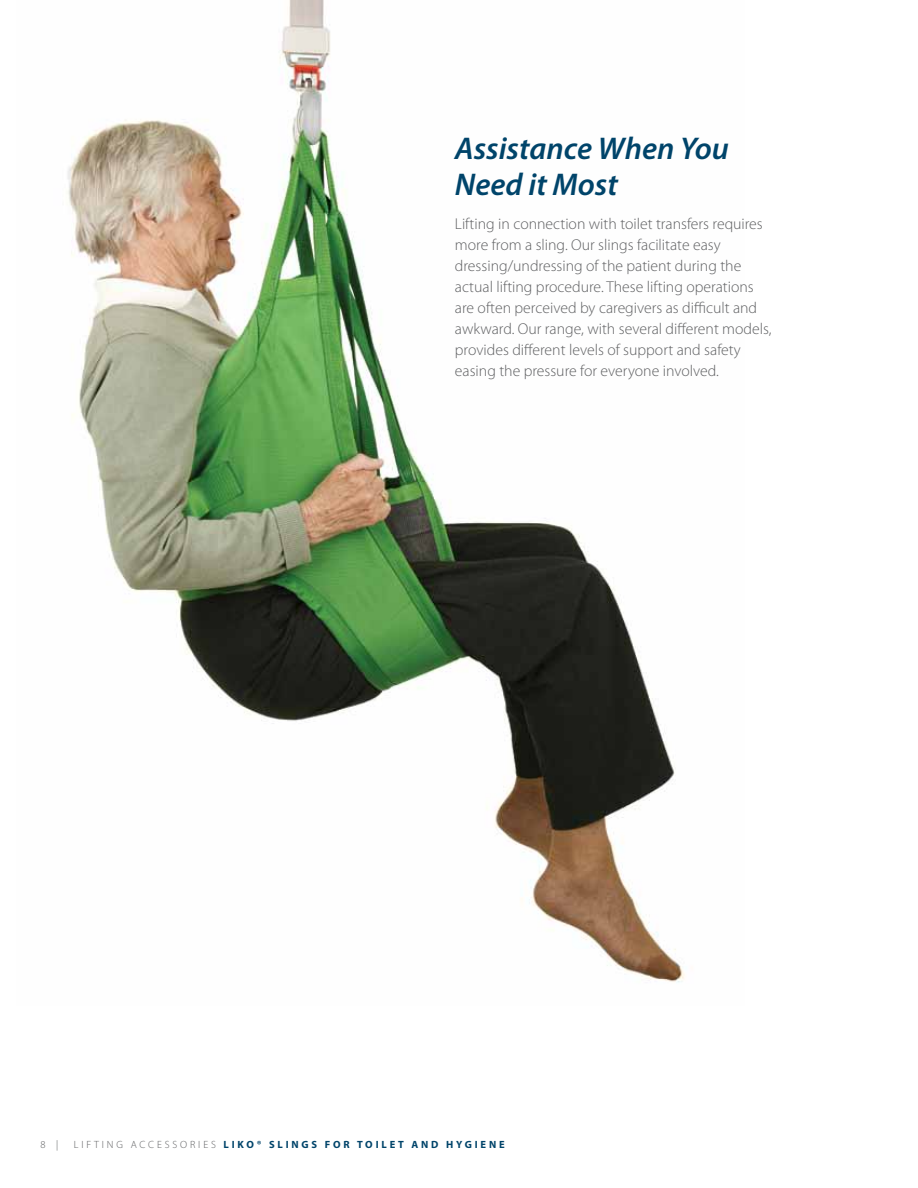
<style>
.page{position:relative;width:918px;height:1188px;background:#fff}
.page>*{position:absolute;margin:0;border:0;box-sizing:border-box;transform-origin:0 0}
.t1{font:italic 600 31.5px/36px "Myriad Pro";color:#00446a}
.t2{font:300 15.75px/21px "Myriad Pro";color:#5f6062}
.t3{font:700 10.5px "Myriad Pro";letter-spacing:.27em;color:#00446a}
.t4{font:300 10.5px "Myriad Pro";letter-spacing:.27em;color:#5f6062}
.s1{font-weight:300;color:#5f6062}
</style>
<div class="page">
<img style="left:67px;top:0;width:618px;height:983px">
<h1 class="t1" style="left:455px;top:131px;width:276px">Assistance When You<br>Need it Most</h1>
<p class="t2" style="left:455px;top:214px;width:318px">Lifting in connection with toilet transfers requires more from a sling. Our slings facilitate easy dressing/undressing of the patient during the actual lifting procedure. These lifting operations are often perceived by caregivers as difficult and awkward. Our range, with several different models, provides different levels of support and safety easing the pressure for everyone involved.</p>
<p class="t4" style="left:40px;top:1138px;width:19px">8 |</p>
<p class="t4" style="left:74px;top:1138px;width:100px">Lift ing Accessor</p>
<p class="t3" style="left:198px;top:1138px;width:257px"><span class="s1">ies</span> LI KO® SLI NGS FOR TOI LET AND HYGI</p>
<p class="t3" style="left:481px;top:1138px;width:26px">ENE</p>
</div>
